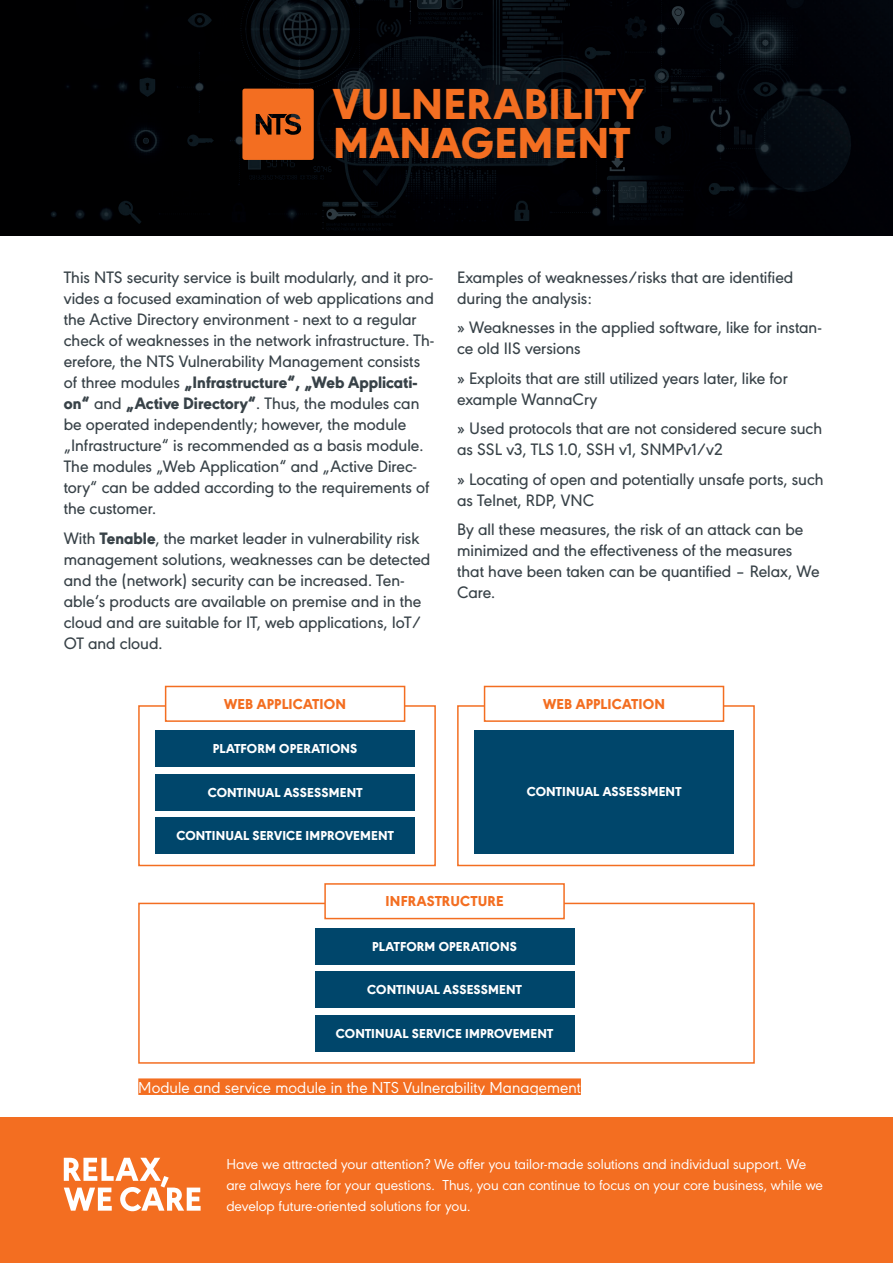
<style>
.page{position:relative;width:893px;height:1263px;background:#fff}
.page>*{position:absolute;margin:0;border:0;box-sizing:border-box;transform-origin:0 0}
.t1{font:800 45.15px/38.7px "URW Geometric";letter-spacing:.015em;color:#f36e21}
.t2{font:500 17.25px/21px "URW Geometric";color:#384248}
.t3{font:16.5px "URW Geometric";letter-spacing:.005em;color:#fff}
.t4{font:15px/21px "URW Geometric";color:#fff}
.t5{font:800 15px "URW Geometric";letter-spacing:.015em;color:#f36e21}
.t6{font:800 13.5px "URW Geometric";letter-spacing:.015em;color:#fff}
.s1{font-weight:800}
</style>
<div class="page">
<div style="left:0;top:1118px;width:893px;height:145px;background:#f36e21"></div>
<svg style="left:64px;top:1158px;width:137px;height:53px"></svg>
<img style="left:0;top:0;width:893px;height:236px">
<svg style="left:242px;top:89px;width:72px;height:71px;background:#d7621e"></svg>
<div style="left:138px;top:705px;width:298px;height:161px;background:#fff;border:2px solid #f36e21"></div>
<div style="left:138px;top:903px;width:617px;height:161px;background:#fff;border:2px solid #f36e21"></div>
<div style="left:457px;top:705px;width:298px;height:161px;background:#fff;border:2px solid #f36e21"></div>
<div style="left:166px;top:686px;width:239px;height:35px;background:#fff"></div>
<div style="left:165px;top:686px;width:240px;height:36px;border:2px solid #f36e21"></div>
<div style="left:325px;top:884px;width:239px;height:34px;background:#fff"></div>
<div style="left:324px;top:883px;width:241px;height:36px;border:2px solid #f36e21"></div>
<div style="left:485px;top:686px;width:238px;height:35px;background:#fff"></div>
<div style="left:484px;top:686px;width:240px;height:36px;border:2px solid #f36e21"></div>
<div style="left:155px;top:731px;width:260px;height:36px;background:#00466b"></div>
<div style="left:315px;top:928px;width:259px;height:36px;background:#00466b"></div>
<div style="left:474px;top:731px;width:260px;height:123px;background:#00466b"></div>
<div style="left:155px;top:774px;width:260px;height:36px;background:#00466b"></div>
<div style="left:315px;top:971px;width:259px;height:37px;background:#00466b"></div>
<div style="left:155px;top:817px;width:260px;height:37px;background:#00466b"></div>
<div style="left:315px;top:1015px;width:259px;height:36px;background:#00466b"></div>
<div style="left:138px;top:1078px;width:443px;height:17px;background:#f36e21"></div>
<h1 class="t1" style="left:333px;top:82px;width:311px">VULNERABILITY<br>MANAGEMENT</h1>
<p class="t2" style="left:64px;top:265px;width:372px">This NTS security service is built modularly, and it pro&shy;vides a focused examination of web applications and the Active Directory environment - next to a regular check of weaknesses in the network infrastructure. Th&shy;erefore, the NTS Vulnerability Management consists of three modules <span class="s1">„Infrastructure“, „Web Applicati&shy;on“</span> and <span class="s1">„Active Directory“</span>. Thus, the modules can be operated independently; however, the module „Infrastructure“ is recommended as a basis module.<br>The modules „Web Application“ and „Active Direc&shy;tory“ can be added according to the requirements of the customer.</p>
<p class="t2" style="left:64px;top:526px;width:368px">With <span class="s1">Tenable</span>, the market leader in vulnerability risk management solutions, weaknesses can be detected and the (network) security can be increased. Ten&shy;able‘s products are available on premise and in the cloud and are suitable for IT, web applications, IoT/ OT and cloud.</p>
<p class="t5" style="left:224px;top:693px;width:124px">WEB APPLICATION</p>
<p class="t6" style="left:213px;top:739px;width:146px">PLATFORM OPERATIONS</p>
<p class="t2" style="left:457px;top:265px;width:338px">Examples of weaknesses/risks that are identified during the analysis:</p>
<p class="t2" style="left:457px;top:316px;width:366px">» Weaknesses in the applied software, like for instan&shy;ce old IIS versions</p>
<p class="t2" style="left:457px;top:366px;width:332px">» Exploits that are still utilized years later, like for example WannaCry</p>
<p class="t2" style="left:457px;top:417px;width:367px">» Used protocols that are not considered secure such as SSL v3, TLS 1.0, SSH v1, SNMPv1/v2</p>
<p class="t2" style="left:457px;top:467px;width:368px">» Locating of open and potentially unsafe ports, such as Telnet, RDP, VNC</p>
<p class="t2" style="left:457px;top:518px;width:364px">By all these measures, the risk of an attack can be minimized and the effectiveness of the measures that have been taken can be quantified – Relax, We Care.</p>
<p class="t5" style="left:543px;top:693px;width:124px">WEB APPLICATION</p>
<p class="t6" style="left:208px;top:782px;width:156px">CONTINUAL ASSESSMENT</p>
<p class="t6" style="left:527px;top:782px;width:156px">CONTINUAL ASSESSMENT</p>
<p class="t6" style="left:176px;top:826px;width:219px">CONTINUAL SERVICE IMPROVEMENT</p>
<p class="t5" style="left:385px;top:890px;width:120px">INFRASTRUCTURE</p>
<p class="t6" style="left:372px;top:936px;width:146px">PLATFORM OPERATIONS</p>
<p class="t6" style="left:367px;top:979px;width:156px">CONTINUAL ASSESSMENT</p>
<p class="t6" style="left:336px;top:1023px;width:219px">CONTINUAL SERVICE IMPROVEMENT</p>
<p class="t3" style="left:138px;top:1075px;width:444px">Module and service module in the NTS Vulnerability Management</p>
<p class="t4" style="left:226px;top:1152px;width:598px">Have we attracted your attention? We offer you tailor-made solutions and individual support. We are always here for your questions. Thus, you can continue to focus on your core business, while we develop future-oriented solutions for you.</p>
</div>
